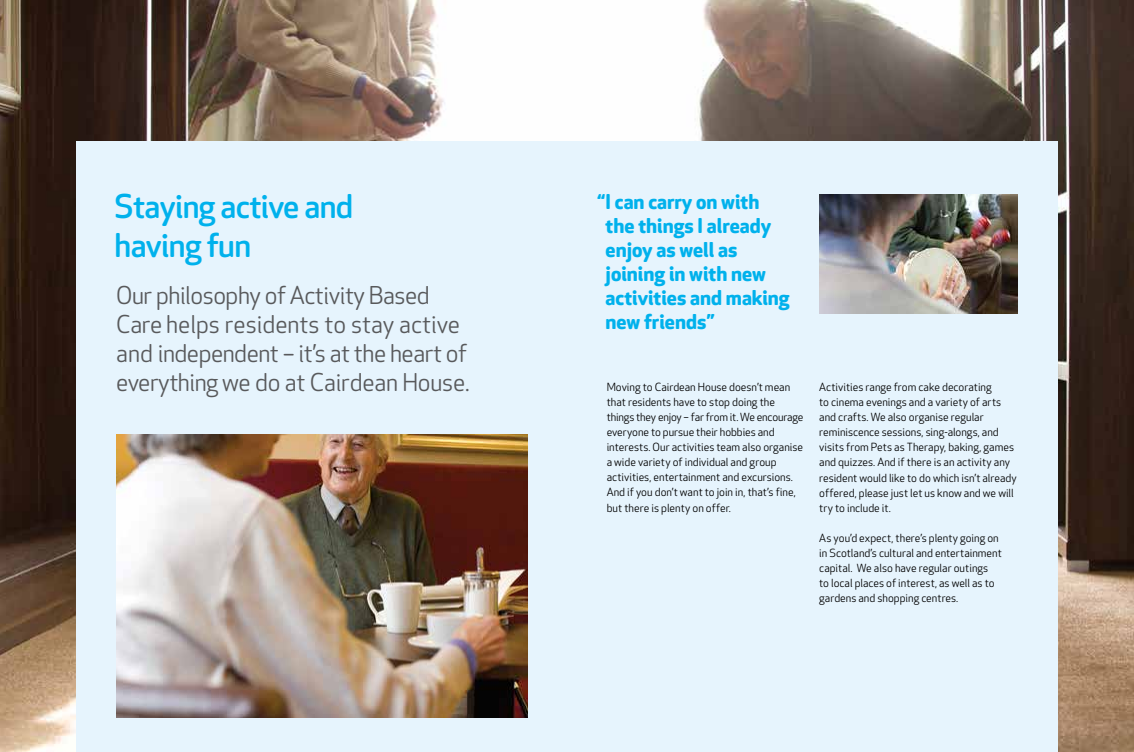
<style>
.page{position:relative;width:1134px;height:752px;background:#fff}
.page>*{position:absolute;margin:0;border:0;box-sizing:border-box;transform-origin:0 0}
.t1{font:500 32px/38.4px "Apex Rounded";letter-spacing:-.02em;color:#00b1ec}
.t2{font:24px/29px "Apex Rounded";letter-spacing:-.02em;color:#58595b}
.t3{font:700 20px/24px "Apex Rounded";color:#00b1ec}
.t4{font:11px/15px "Apex Rounded";color:#000}
</style>
<div class="page">
<img style="left:0;top:0;width:1134px;height:751px">
<div style="left:567px;top:142px;width:490px;height:609px;background:#e6f4fd"></div>
<div style="left:77px;top:142px;width:490px;height:609px;background:#e6f4fd"></div>
<img style="left:116px;top:434px;width:411px;height:283px">
<img style="left:820px;top:194px;width:198px;height:119px">
<h1 class="t1" style="left:115px;top:188px;width:240px">Staying active and having fun</h1>
<h2 class="t2" style="left:116px;top:281px;width:355px">Our philosophy of Activity Based Care helps residents to stay active and independent – it’s at the heart of everything we do at Cairdean House.</h2>
<h3 class="t3" style="left:606px;top:190px;width:186px;text-indent:-8px">“I can carry on with the things I already enjoy as well as joining in with new activities and making new friends”</h3>
<p class="t4" style="left:607px;top:380px;width:198px">Moving to Cairdean House doesn’t mean that residents have to stop doing the things they enjoy – far from it. We encourage everyone to pursue their hobbies and interests. Our activities team also organise a wide variety of individual and group activities, entertainment and excursions.<br>And if you don’t want to join in, that’s fine, but there is plenty on offer.</p>
<p class="t4" style="left:819px;top:380px;width:199px">Activities range from cake decorating<br>to cinema evenings and a variety of arts and crafts. We also organise regular reminiscence sessions, sing-alongs, and visits from Pets as Therapy, baking, games and quizzes. And if there is an activity any resident would like to do which isn’t already offered, please just let us know and we will try to include it.</p>
<p class="t4" style="left:819px;top:530px;width:184px">As you’d expect, there’s plenty going on in Scotland’s cultural and entertainment capital. We also have regular outings<br>to local places of interest, as well as to gardens and shopping centres.</p>
</div>
